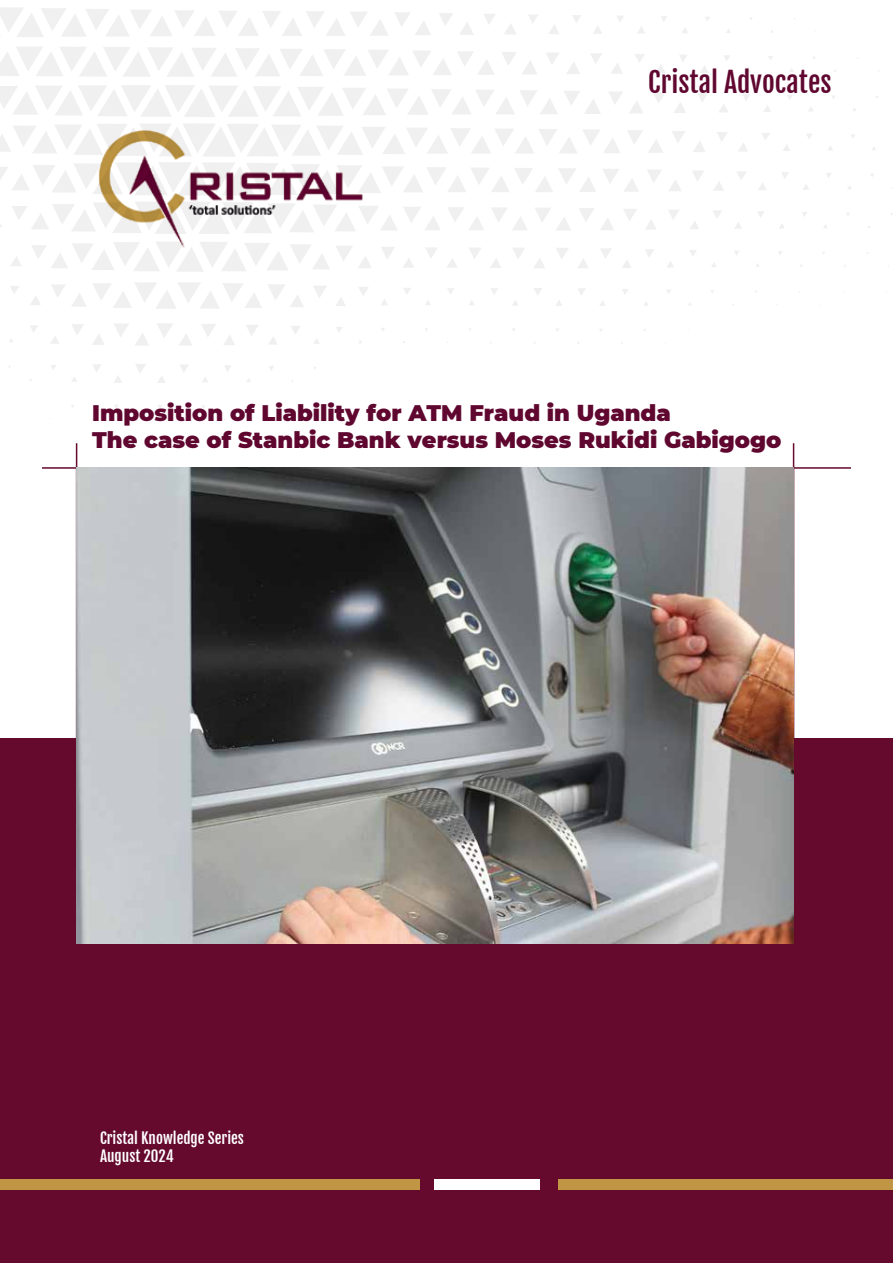
<style>
.page{position:relative;width:893px;height:1263px;background:#fff}
.page>*{position:absolute;margin:0;border:0;box-sizing:border-box;transform-origin:0 0}
.t1{font:27.6px "Fjalla One";color:#600730}
.t2{font:900 22.5px/27px "Montserrat";color:#600730}
.t3{font:15px/18px "Fjalla One";color:#fff}
</style>
<div class="page">
<svg style="left:513px;top:300px;width:5px;height:5px"></svg>
<svg style="left:491px;top:288px;width:7px;height:6px"></svg>
<svg style="left:469px;top:301px;width:5px;height:4px"></svg>
<svg style="left:556px;top:300px;width:6px;height:6px"></svg>
<svg style="left:534px;top:288px;width:8px;height:7px"></svg>
<svg style="left:490px;top:258px;width:11px;height:10px"></svg>
<svg style="left:448px;top:288px;width:6px;height:6px"></svg>
<svg style="left:425px;top:300px;width:6px;height:5px"></svg>
<svg style="left:600px;top:301px;width:5px;height:5px"></svg>
<svg style="left:578px;top:288px;width:7px;height:7px"></svg>
<svg style="left:534px;top:259px;width:11px;height:9px"></svg>
<svg style="left:513px;top:248px;width:12px;height:11px"></svg>
<svg style="left:469px;top:248px;width:12px;height:11px"></svg>
<svg style="left:447px;top:258px;width:10px;height:10px"></svg>
<svg style="left:404px;top:288px;width:7px;height:6px"></svg>
<svg style="left:381px;top:299px;width:6px;height:6px"></svg>
<svg style="left:622px;top:289px;width:6px;height:5px"></svg>
<svg style="left:578px;top:259px;width:10px;height:9px"></svg>
<svg style="left:556px;top:248px;width:12px;height:11px"></svg>
<svg style="left:429px;top:248px;width:8px;height:10px"></svg>
<svg style="left:404px;top:266px;width:10px;height:2px"></svg>
<svg style="left:359px;top:287px;width:9px;height:8px"></svg>
<svg style="left:336px;top:298px;width:9px;height:8px"></svg>
<svg style="left:336px;top:327px;width:6px;height:5px"></svg>
<svg style="left:622px;top:260px;width:9px;height:8px"></svg>
<svg style="left:601px;top:249px;width:10px;height:9px"></svg>
<svg style="left:314px;top:286px;width:13px;height:12px"></svg>
<svg style="left:314px;top:339px;width:5px;height:5px"></svg>
<svg style="left:667px;top:261px;width:6px;height:6px"></svg>
<svg style="left:645px;top:249px;width:9px;height:8px"></svg>
<svg style="left:291px;top:326px;width:9px;height:8px"></svg>
<svg style="left:711px;top:263px;width:5px;height:4px"></svg>
<svg style="left:690px;top:250px;width:6px;height:6px"></svg>
<svg style="left:646px;top:220px;width:10px;height:10px"></svg>
<svg style="left:624px;top:209px;width:13px;height:12px"></svg>
<svg style="left:269px;top:337px;width:8px;height:7px"></svg>
<svg style="left:269px;top:366px;width:5px;height:4px"></svg>
<svg style="left:734px;top:251px;width:5px;height:4px"></svg>
<svg style="left:690px;top:221px;width:9px;height:8px"></svg>
<svg style="left:669px;top:210px;width:10px;height:9px"></svg>
<svg style="left:624px;top:179px;width:15px;height:13px"></svg>
<svg style="left:246px;top:325px;width:12px;height:11px"></svg>
<svg style="left:735px;top:222px;width:6px;height:7px"></svg>
<svg style="left:713px;top:211px;width:8px;height:7px"></svg>
<svg style="left:669px;top:180px;width:12px;height:11px"></svg>
<svg style="left:647px;top:170px;width:14px;height:13px"></svg>
<svg style="left:224px;top:335px;width:11px;height:10px"></svg>
<svg style="left:225px;top:365px;width:6px;height:7px"></svg>
<svg style="left:779px;top:224px;width:5px;height:4px"></svg>
<svg style="left:758px;top:211px;width:6px;height:6px"></svg>
<svg style="left:714px;top:182px;width:10px;height:9px"></svg>
<svg style="left:692px;top:171px;width:12px;height:10px"></svg>
<svg style="left:627px;top:130px;width:36px;height:23px"></svg>
<svg style="left:564px;top:91px;width:37px;height:23px"></svg>
<svg style="left:502px;top:52px;width:35px;height:22px"></svg>
<svg style="left:201px;top:324px;width:15px;height:13px"></svg>
<svg style="left:202px;top:377px;width:6px;height:5px"></svg>
<svg style="left:802px;top:212px;width:5px;height:4px"></svg>
<svg style="left:758px;top:183px;width:8px;height:7px"></svg>
<svg style="left:737px;top:172px;width:9px;height:8px"></svg>
<svg style="left:693px;top:142px;width:12px;height:10px"></svg>
<svg style="left:672px;top:131px;width:13px;height:11px"></svg>
<svg style="left:630px;top:101px;width:13px;height:12px"></svg>
<svg style="left:609px;top:92px;width:13px;height:12px"></svg>
<svg style="left:567px;top:62px;width:13px;height:12px"></svg>
<svg style="left:546px;top:53px;width:13px;height:11px"></svg>
<svg style="left:504px;top:24px;width:12px;height:10px"></svg>
<svg style="left:180px;top:365px;width:8px;height:7px"></svg>
<svg style="left:803px;top:184px;width:6px;height:6px"></svg>
<svg style="left:782px;top:172px;width:6px;height:6px"></svg>
<svg style="left:738px;top:143px;width:9px;height:8px"></svg>
<svg style="left:717px;top:132px;width:10px;height:9px"></svg>
<svg style="left:674px;top:102px;width:12px;height:11px"></svg>
<svg style="left:653px;top:92px;width:12px;height:11px"></svg>
<svg style="left:611px;top:63px;width:12px;height:11px"></svg>
<svg style="left:591px;top:53px;width:11px;height:11px"></svg>
<svg style="left:549px;top:25px;width:10px;height:9px"></svg>
<svg style="left:529px;top:15px;width:9px;height:8px"></svg>
<svg style="left:484px;top:14px;width:11px;height:10px"></svg>
<svg style="left:460px;top:22px;width:13px;height:13px"></svg>
<svg style="left:157px;top:323px;width:35px;height:22px"></svg>
<svg style="left:157px;top:376px;width:8px;height:7px"></svg>
<svg style="left:826px;top:173px;width:5px;height:5px"></svg>
<svg style="left:783px;top:145px;width:7px;height:6px"></svg>
<svg style="left:762px;top:133px;width:8px;height:7px"></svg>
<svg style="left:719px;top:104px;width:9px;height:8px"></svg>
<svg style="left:698px;top:93px;width:10px;height:9px"></svg>
<svg style="left:656px;top:65px;width:9px;height:8px"></svg>
<svg style="left:635px;top:54px;width:10px;height:9px"></svg>
<svg style="left:593px;top:26px;width:9px;height:8px"></svg>
<svg style="left:573px;top:15px;width:8px;height:8px"></svg>
<svg style="left:439px;top:13px;width:14px;height:12px"></svg>
<svg style="left:135px;top:333px;width:13px;height:12px"></svg>
<svg style="left:136px;top:364px;width:10px;height:9px"></svg>
<svg style="left:807px;top:134px;width:5px;height:5px"></svg>
<svg style="left:764px;top:105px;width:7px;height:7px"></svg>
<svg style="left:743px;top:94px;width:7px;height:6px"></svg>
<svg style="left:700px;top:66px;width:8px;height:7px"></svg>
<svg style="left:680px;top:55px;width:7px;height:6px"></svg>
<svg style="left:638px;top:27px;width:7px;height:6px"></svg>
<svg style="left:617px;top:16px;width:7px;height:6px"></svg>
<svg style="left:114px;top:324px;width:15px;height:13px"></svg>
<svg style="left:114px;top:376px;width:8px;height:7px"></svg>
<svg style="left:809px;top:107px;width:4px;height:4px"></svg>
<svg style="left:787px;top:95px;width:6px;height:5px"></svg>
<svg style="left:745px;top:67px;width:6px;height:5px"></svg>
<svg style="left:724px;top:55px;width:6px;height:6px"></svg>
<svg style="left:682px;top:28px;width:6px;height:5px"></svg>
<svg style="left:661px;top:16px;width:6px;height:5px"></svg>
<svg style="left:92px;top:334px;width:12px;height:11px"></svg>
<svg style="left:93px;top:364px;width:8px;height:8px"></svg>
<svg style="left:726px;top:29px;width:5px;height:4px"></svg>
<svg style="left:72px;top:324px;width:12px;height:11px"></svg>
<svg style="left:72px;top:377px;width:5px;height:5px"></svg>
<svg style="left:52px;top:283px;width:252px;height:26px"></svg>
<svg style="left:51px;top:336px;width:8px;height:8px"></svg>
<svg style="left:51px;top:365px;width:5px;height:5px"></svg>
<svg style="left:32px;top:244px;width:339px;height:28px"></svg>
<svg style="left:30px;top:296px;width:10px;height:9px"></svg>
<svg style="left:30px;top:325px;width:8px;height:7px"></svg>
<svg style="left:11px;top:256px;width:10px;height:10px"></svg>
<svg style="left:10px;top:286px;width:9px;height:8px"></svg>
<svg style="left:0;top:85px;width:558px;height:30px"></svg>
<svg style="left:0;top:125px;width:620px;height:106px"></svg>
<svg style="left:0;top:47px;width:494px;height:30px"></svg>
<svg style="left:0;top:7px;width:431px;height:30px"></svg>
<div style="left:0;top:738px;width:893px;height:525px;background:#65092d"></div>
<div style="left:0;top:1179px;width:420px;height:11px;background:#c09645"></div>
<div style="left:434px;top:1179px;width:106px;height:11px;background:#fff"></div>
<div style="left:558px;top:1180px;width:335px;height:10px;background:#c09645"></div>
<hr style="left:42px;top:467px;width:809px;height:2px;background:#65092d">
<hr style="left:793px;top:443px;width:1px;height:493px;background:#65092d">
<hr style="left:76px;top:443px;width:1px;height:493px;background:#65092d">
<img style="left:74px;top:106px;width:355px;height:160px">
<img style="left:77px;top:468px;width:717px;height:475px">
<p class="t1" style="left:648px;top:65px;width:185px">Cristal Advocates</p>
<p class="t2" style="left:92px;top:398px;width:691px">Imposition of Liability for ATM Fraud in Uganda<br>The case of Stanbic Bank versus Moses Rukidi Gabigogo</p>
<p class="t3" style="left:100px;top:1129px;width:146px">Cristal Knowledge Series<br>August 2024</p>
</div>
